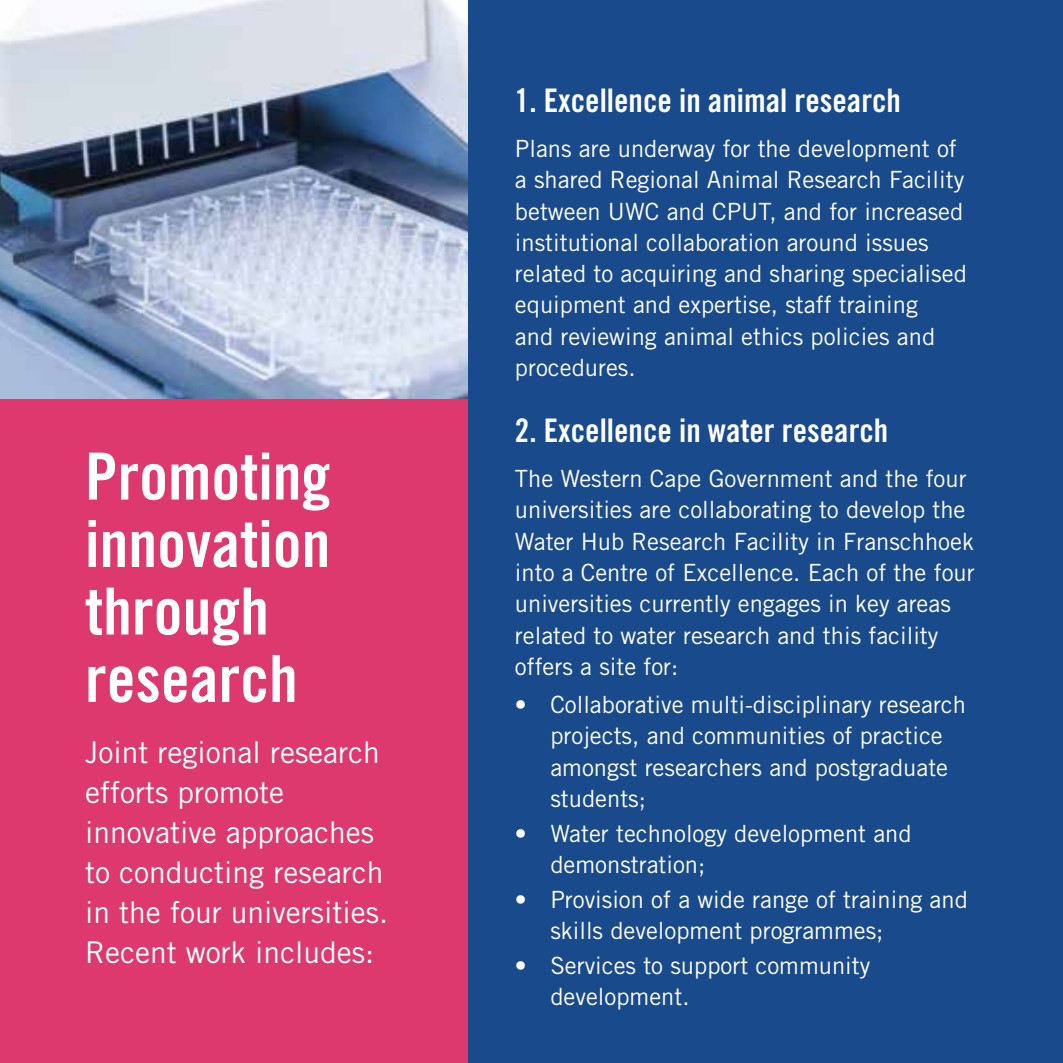
<style>
.page{position:relative;width:1063px;height:1063px;background:#fff}
.page>*{position:absolute;margin:0;border:0;box-sizing:border-box;transform-origin:0 0}
.t1{font:65px/67.5px "Trade Gothic LT Std Bd Cn 20";color:#fff}
.t2{font:32.5px "Trade Gothic LT Std Bd Cn 20";color:#fff}
.t3{font:30px/40px "Trade Gothic LT Std";color:#fff}
.t4{font:23.75px/31.2px "Trade Gothic LT Std";color:#fff}
</style>
<div class="page">
<div style="left:449px;top:0;width:614px;height:1063px;background:#194a8c"></div>
<div style="left:0;top:0;width:468px;height:1063px;background:#de396e"></div>
<img style="left:0;top:0;width:468px;height:398px">
<hr style="left:1062px;top:0;width:1px;height:1063px;background:#0a1a5d">
<h1 class="t1" style="left:85px;top:442px;width:247px">Promoting innovation through research</h1>
<p class="t3" style="left:85px;top:732px;width:305px">Joint regional research efforts promote innovative approaches to conducting research in the four universities.<br>Recent work includes:</p>
<h2 class="t2" style="left:515px;top:80px;width:388px">1. Excellence in animal research</h2>
<p class="t4" style="left:515px;top:133px;width:453px">Plans are underway for the development of a shared Regional Animal Research Facility between UWC and CPUT, and for increased institutional collaboration around issues related to acquiring and sharing specialised equipment and expertise, staff training<br>and reviewing animal ethics policies and procedures.</p>
<h2 class="t2" style="left:515px;top:410px;width:375px">2. Excellence in water research</h2>
<p class="t4" style="left:515px;top:463px;width:461px">The Western Cape Government and the four universities are collaborating to develop the Water Hub Research Facility in Franschhoek into a Centre of Excellence. Each of the four universities currently engages in key areas related to water research and this facility offers a site for:</p>
<p class="t4" style="left:550px;top:689px;width:417px;text-indent:-35px">• Collaborative multi-disciplinary research projects, and communities of practice amongst researchers and postgraduate students;</p>
<p class="t4" style="left:550px;top:817px;width:363px;text-indent:-35px">• Water technology development and demonstration;</p>
<p class="t4" style="left:550px;top:883px;width:419px;text-indent:-35px">• Provision of a wide range of training and skills development programmes;</p>
<p class="t4" style="left:550px;top:949px;width:321px;text-indent:-35px">• Services to support community development.</p>
</div>
